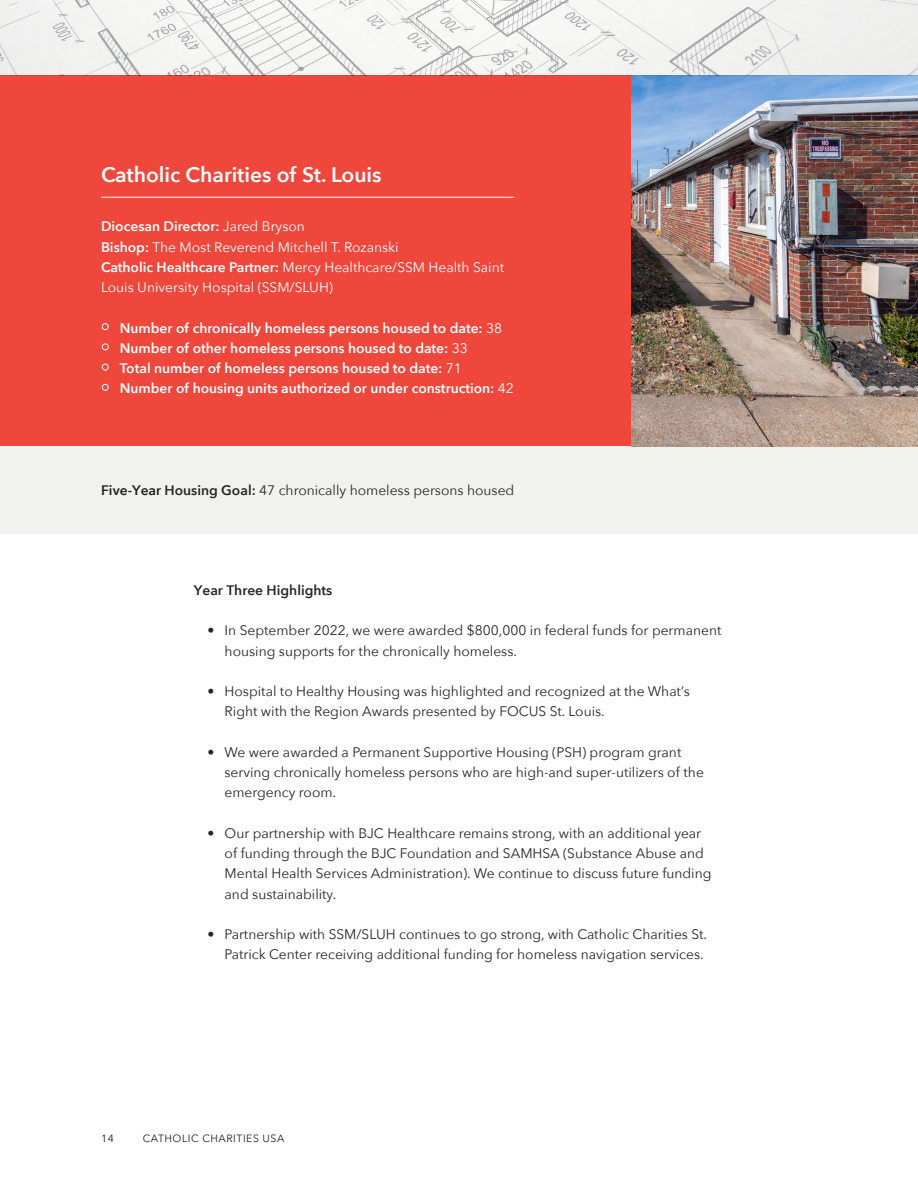
<style>
.page{position:relative;width:918px;height:1188px;background:#fff}
.page>*{position:absolute;margin:0;border:0;box-sizing:border-box;transform-origin:0 0}
.main_body_text__whit{font:600 21px "Avenir Next";color:#fff}
.main_body_text{font:13.8px/20.2px "Avenir Next";color:#282526}
.main_body_text__whit-2{font:600 13.8px "Avenir Next";color:#fff}
.main_body_text__whit-3{font:13.8px/20.2px "Avenir Next";color:#fff}
.main_body_text-2{font:600 13.8px "Avenir Next";color:#282526}
.t1{font:10.5px "Avenir Next";letter-spacing:.05em;color:#231f20}
.s1{font-weight:400}
.s2{font-weight:600}
.s3{font-size:16.8px}
.s4{font-weight:400;font-size:16.8px}
.s5{font-weight:600;color:#231f20}
</style>
<div class="page">
<div style="left:0;top:446px;width:918px;height:88px;background:#f1f2ef"></div>
<div style="left:0;top:76px;width:631px;height:370px;background:#ef473c"></div>
<hr style="left:101px;top:197px;width:413px;height:1px;background:#fff">
<img style="left:631px;top:76px;width:287px;height:370px">
<img style="left:0;top:0;width:918px;height:76px">
<p class="main_body_text__whit" style="left:101px;top:157px;width:282px">Catholic Charities of St. Louis</p>
<p class="main_body_text__whit-2" style="left:101px;top:215px;width:205px">Diocesan Director: <span class="s1">Jared Bryson</span></p>
<p class="main_body_text__whit-3" style="left:101px;top:236px;width:299px"><span class="s2">Bishop:</span> The Most Reverend Mitchell T. Rozanski</p>
<p class="main_body_text__whit-3" style="left:101px;top:256px;width:405px"><span class="s2">Catholic Healthcare Partner:</span> Mercy Healthcare/SSM Health Saint<br>Louis University Hospital (SSM/SLUH)</p>
<p class="main_body_text__whit-2" style="left:101px;top:316px;width:403px"><span class="s3">•</span> Number of chronically homeless persons housed to date: <span class="s1">38</span></p>
<p class="main_body_text__whit-2" style="left:101px;top:336px;width:368px"><span class="s4">•</span> Number of other homeless persons housed to date: <span class="s1">33</span></p>
<p class="main_body_text__whit-2" style="left:101px;top:356px;width:362px"><span class="s4">•</span> Total number of homeless persons housed to date: <span class="s1">71</span></p>
<p class="main_body_text__whit-2" style="left:101px;top:377px;width:414px"><span class="s4">•</span> Number of housing units authorized or under construction: <span class="s1">42</span></p>
<p class="main_body_text" style="left:101px;top:479px;width:415px"><span class="s5">Five-Year</span> <span class="s2">Housing Goal:</span> 47 chronically homeless persons housed</p>
<p class="main_body_text-2" style="left:194px;top:578px;width:140px">Year Three Highlights</p>
<p class="main_body_text" style="left:225px;top:620px;width:498px;text-indent:-17px">• In September 2022, we were awarded $800,000 in federal funds for permanent housing supports for the chronically homeless.</p>
<p class="main_body_text" style="left:225px;top:681px;width:467px;text-indent:-17px">• Hospital to Healthy Housing was highlighted and recognized at the What’s<br>Right with the Region Awards presented by FOCUS St. Louis.</p>
<p class="main_body_text" style="left:224px;top:741px;width:481px;text-indent:-17px">• We were awarded a Permanent Supportive Housing (PSH) program grant serving chronically homeless persons who are high-and super-utilizers of the emergency room.</p>
<p class="main_body_text" style="left:225px;top:822px;width:488px;text-indent:-17px">• Our partnership with BJC Healthcare remains strong, with an additional year of funding through the BJC Foundation and SAMHSA (Substance Abuse and Mental Health Services Administration). We continue to discuss future funding and sustainability.</p>
<p class="main_body_text" style="left:207px;top:924px;width:501px;text-align:right">• Partnership with SSM/SLUH continues to go strong, with Catholic Charities St.<br>Patrick Center receiving additional funding for homeless navigation services.</p>
<p class="t1" style="left:101px;top:1130px;width:14px">14</p>
<p class="t1" style="left:143px;top:1130px;width:143px">CATHOLIC CHARITIES USA</p>
</div>
